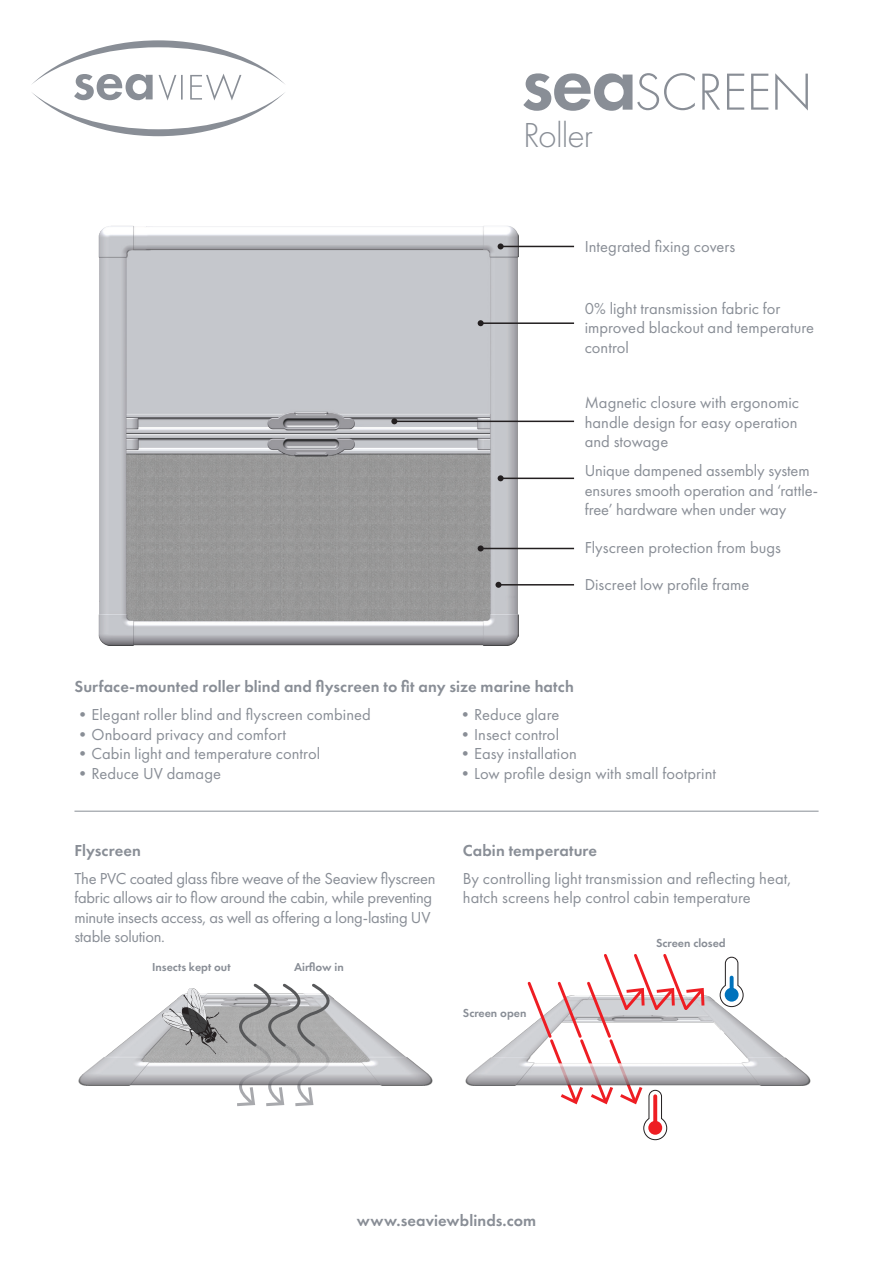
<style>
.page{position:relative;width:893px;height:1263px;background:#fff}
.page>*{position:absolute;margin:0;border:0;box-sizing:border-box;transform-origin:0 0}
.t1{font:300 54px "Futura PT";letter-spacing:-.015em;color:#898e96}
.t2{font:300 36px "Futura PT";letter-spacing:-.025em;color:#898e96}
.t3{font:16.5px/19.5px "Futura PT";color:#898e96}
.t4{font:600 16.5px "Futura PT";letter-spacing:.005em;color:#898e96}
.t5{font:600 12px "Futura PT";color:#898e96}
.s1{font-weight:600;font-size:81px}
</style>
<div class="page">
<img style="left:98px;top:226px;width:420px;height:420px">
<svg style="left:32px;top:40px;width:253px;height:96px"></svg>
<hr style="left:74px;top:811px;width:745px;height:1px;background:#898e96">
<hr style="left:481px;top:322px;width:93px;height:2px;background:#231f20">
<svg style="left:478px;top:320px;width:6px;height:6px"></svg>
<hr style="left:394px;top:421px;width:180px;height:1px;background:#231f20">
<svg style="left:391px;top:418px;width:6px;height:6px"></svg>
<hr style="left:481px;top:548px;width:93px;height:1px;background:#231f20">
<svg style="left:478px;top:545px;width:6px;height:6px"></svg>
<hr style="left:501px;top:478px;width:73px;height:1px;background:#231f20">
<svg style="left:498px;top:475px;width:6px;height:6px"></svg>
<img style="left:78px;top:1012px;width:355px;height:73px">
<svg style="left:157px;top:983px;width:193px;height:124px"></svg>
<svg style="left:719px;top:956px;width:25px;height:39px"></svg>
<svg style="left:730px;top:977px;width:4px;height:11px"></svg>
<div style="left:725px;top:988px;width:14px;height:14px;background:#0072bc;border-radius:50%"></div>
<img style="left:465px;top:995px;width:346px;height:90px">
<svg style="left:525px;top:954px;width:181px;height:186px"></svg>
<svg style="left:653px;top:1096px;width:4px;height:25px"></svg>
<div style="left:648px;top:1121px;width:14px;height:14px;background:#ee1d23;border-radius:50%"></div>
<hr style="left:501px;top:246px;width:73px;height:1px;background:#231f20">
<svg style="left:498px;top:243px;width:6px;height:6px"></svg>
<hr style="left:498px;top:584px;width:76px;height:1px;background:#231f20">
<svg style="left:495px;top:582px;width:6px;height:6px"></svg>
<h1 class="t1" style="left:521px;top:61px;width:293px"><span class="s1">sea</span>SCREEN</h1>
<h2 class="t2" style="left:523px;top:115px;width:72px">Roller</h2>
<p class="t3" style="left:585px;top:237px;width:152px">Integrated fixing covers</p>
<p class="t3" style="left:585px;top:298px;width:231px">0% light transmission fabric for improved blackout and temperature control</p>
<p class="t3" style="left:585px;top:393px;width:216px;text-align:justify">Magnetic closure with ergonomic handle design for easy operation and stowage</p>
<p class="t3" style="left:585px;top:461px;width:235px">Unique dampened assembly system ensures smooth operation and ‘rattle&shy;free’ hardware when under way</p>
<p class="t3" style="left:585px;top:537px;width:198px">Flyscreen protection from bugs</p>
<p class="t3" style="left:585px;top:575px;width:166px">Discreet low profile frame</p>
<p class="t4" style="left:74px;top:677px;width:501px">Surface-mounted roller blind and flyscreen to fit any size marine hatch</p>
<p class="t3" style="left:74px;top:705px;width:298px">•Elegant roller blind and flyscreen combined</p>
<p class="t3" style="left:74px;top:725px;width:213px">•Onboard privacy and comfort</p>
<p class="t3" style="left:74px;top:744px;width:247px">•Cabin light and temperature control</p>
<p class="t3" style="left:74px;top:764px;width:148px">•Reduce UV damage</p>
<p class="t3" style="left:457px;top:705px;width:104px">•Reduce glare</p>
<p class="t3" style="left:457px;top:725px;width:103px">•Insect control</p>
<p class="t3" style="left:457px;top:744px;width:121px">•Easy installation</p>
<p class="t3" style="left:457px;top:764px;width:260px">•Low profile design with small footprint</p>
<p class="t4" style="left:74px;top:840px;width:68px">Flyscreen</p>
<p class="t3" style="left:74px;top:868px;width:363px">The PVC coated glass fibre weave of the Seaview flyscreen fabric allows air to flow around the cabin, while preventing minute insects access, as well as offering a long-lasting UV stable solution.</p>
<p class="t5" style="left:152px;top:960px;width:80px">Insects kept out</p>
<p class="t5" style="left:294px;top:960px;width:51px">Airflow in</p>
<p class="t4" style="left:463px;top:840px;width:136px">Cabin temperature</p>
<p class="t3" style="left:463px;top:868px;width:330px">By controlling light transmission and reflecting heat, hatch screens help control cabin temperature</p>
<p class="t5" style="left:463px;top:1005px;width:65px">Screen open</p>
<p class="t5" style="left:656px;top:935px;width:71px">Screen closed</p>
<p class="t4" style="left:357px;top:1210px;width:181px">www.seaviewblinds.com</p>
</div>
